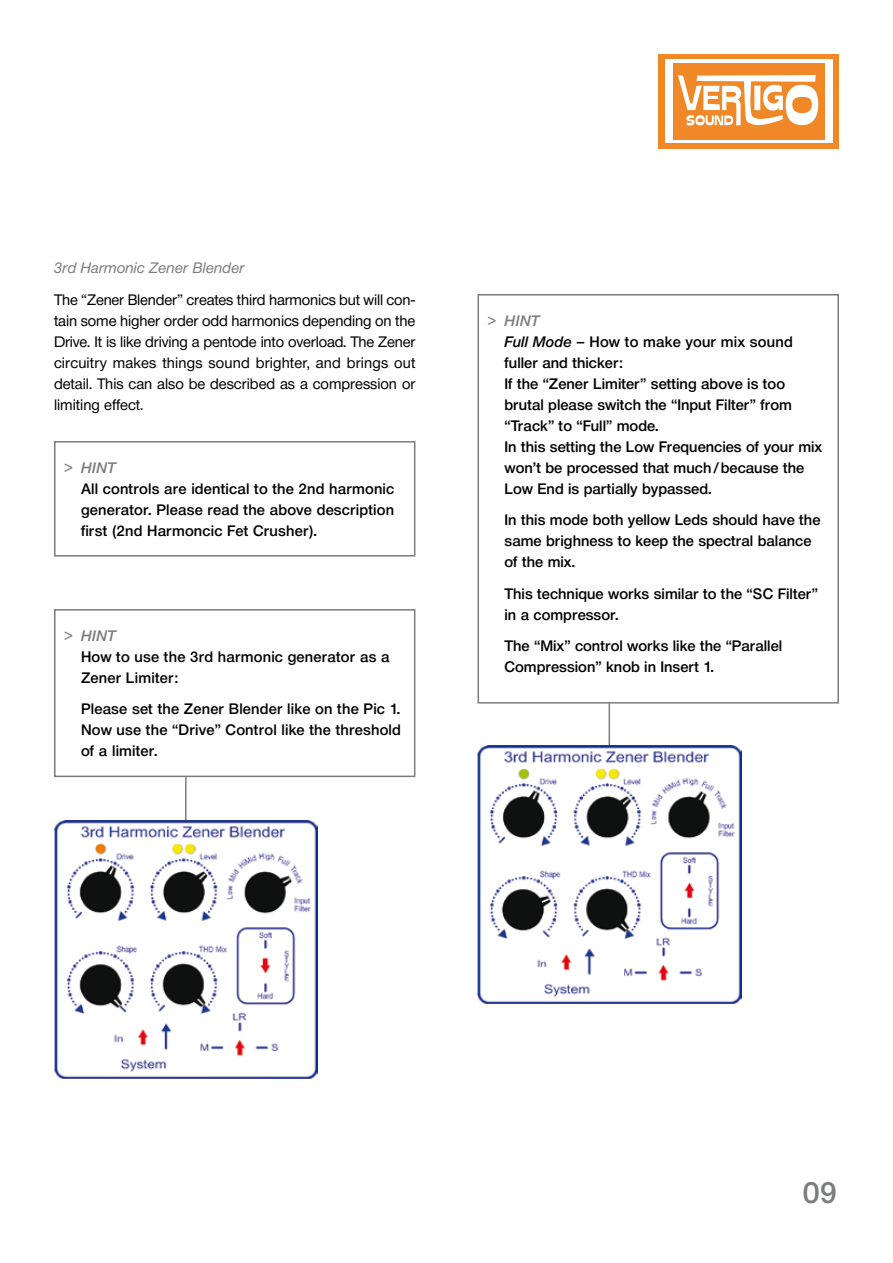
<style>
.page{position:relative;width:893px;height:1263px;background:#fff}
.page>*{position:absolute;margin:0;border:0;box-sizing:border-box;transform-origin:0 0}
.t1{font:500 30px "Neue Helvetica BQ";color:#7b7c7e}
.t2{font:500 15px/21px "Neue Helvetica BQ";color:#000}
.t3{font:15px/21px "Neue Helvetica BQ";color:#000;text-align:justify}
.t4{font:italic 15px "Neue Helvetica BQ";color:#7b7c7e}
.t5{font:italic 500 15px "Neue Helvetica BQ";letter-spacing:.04em;color:#7b7c7e}
.s1{font-style:italic;color:#7b7c7e}
.s2{font-style:italic}
</style>
<div class="page">
<div style="left:658px;top:54px;width:181px;height:94px;background:#f08827"></div>
<div style="left:665px;top:60px;width:167px;height:83px;background:#fff"></div>
<div style="left:673px;top:63px;width:151px;height:76px;background:#f08827"></div>
<svg style="left:678px;top:75px;width:140px;height:51px"></svg>
<div style="left:477px;top:294px;width:362px;height:410px;border:2px solid #7b7c7e"></div>
<div style="left:54px;top:441px;width:361px;height:115px;border:2px solid #7b7c7e"></div>
<div style="left:54px;top:609px;width:361px;height:168px;border:2px solid #7b7c7e"></div>
<hr style="left:185px;top:777px;width:2px;height:114px;background:#7b7c7e">
<hr style="left:609px;top:702px;width:1px;height:141px;background:#7b7c7e">
<img style="left:54px;top:820px;width:264px;height:258px">
<img style="left:477px;top:746px;width:264px;height:258px">
<p class="t4" style="left:54px;top:259px;width:192px">3rd Harmonic Zener Blender</p>
<p class="t3" style="left:54px;top:289px;width:363px">The “Zener Blender” creates third harmonics but will con&shy;tain some higher order odd harmonics depending on the Drive. It is like driving a pentode into overload. The Zener circuitry makes things sound brighter, and brings out detail. This can also be described as a compression or limiting effect.</p>
<p class="t5" style="left:64px;top:458px;width:53px">&gt; Hint</p>
<p class="t2" style="left:81px;top:478px;width:315px;text-align:justify">All controls are identical to the 2nd harmonic generator. Please read the above description first (2nd Harmoncic Fet Crusher).</p>
<p class="t5" style="left:64px;top:626px;width:53px">&gt; Hint</p>
<p class="t2" style="left:81px;top:646px;width:310px">How to use the 3rd harmonic generator as a<br>Zener Limiter:</p>
<p class="t2" style="left:81px;top:698px;width:321px;text-align:justify">Please set the Zener Blender like on the Pic 1.<br>Now use the “Drive” Control like the threshold of a limiter.</p>
<p class="t2" style="left:505px;top:310px;width:319px;text-indent:-17px"><span class="s1">&gt; Hint<br></span><span class="s2">Full Mode –</span> How to make your mix sound fuller and thicker:<br>If the “Zener Limiter” setting above is too brutal please switch the “Input Filter” from “Track” to “Full” mode.<br>In this setting the Low Frequencies of your mix won’t be processed that much/because the<br>Low End is partially bypassed.</p>
<p class="t2" style="left:505px;top:509px;width:317px">In this mode both yellow Leds should have the same brighness to keep the spectral balance of the mix.</p>
<p class="t2" style="left:505px;top:583px;width:315px">This technique works similar to the “SC Filter” in a compressor.</p>
<p class="t2" style="left:505px;top:635px;width:279px">The “Mix” control works like the “Parallel<br>Compression” knob in Insert 1.</p>
<h1 class="t1" style="left:803px;top:1174px;width:36px">09</h1>
</div>
